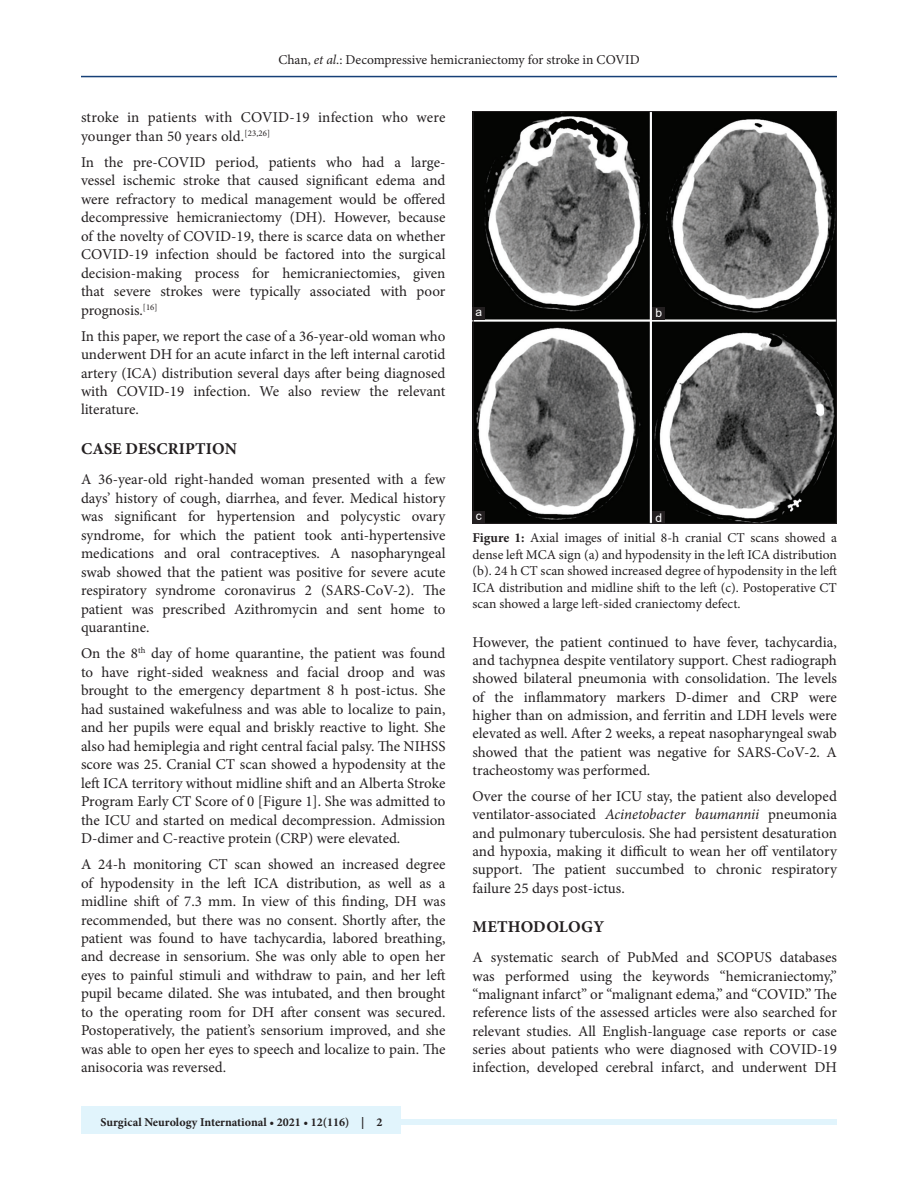
<style>
.page{position:relative;width:918px;height:1188px;background:#fff}
.page>*{position:absolute;margin:0;border:0;box-sizing:border-box;transform-origin:0 0}
.t1{font:700 16.5px "Minion Pro";letter-spacing:.01em;color:#231f20}
.TX{font:15px/18.5px "Minion Pro";color:#231f20;text-align:justify}
.FGC{font:13.5px/16.5px "Minion Pro";color:#231f20;text-align:justify}
.JF{font:700 12px "Minion Pro";color:#231f20}
.LABEL{font:12px "Arial";color:#fff}
.s1{font-style:italic}
.s2{font-weight:700}
</style>
<div class="page">
<hr style="left:81px;top:76px;width:756px;height:1px;background:#164077">
<div style="left:81px;top:1119px;width:756px;height:6px;background:#e1f4fc"></div>
<div style="left:81px;top:1106px;width:319px;height:28px;background:#e1f4fc"></div>
<img style="left:475px;top:113px;width:360px;height:409px">
<div style="left:652px;top:307px;width:13px;height:13px;background:#231f20"></div>
<div style="left:472px;top:307px;width:13px;height:13px;background:#231f20"></div>
<div style="left:652px;top:511px;width:13px;height:13px;background:#231f20"></div>
<div style="left:472px;top:511px;width:13px;height:13px;background:#231f20"></div>
<p class="FGC" style="left:278px;top:51px;width:363px">Chan, <span class="s1">et al</span>.: Decompressive hemicraniectomy for stroke in COVID</p>
<p class="TX" style="left:81px;top:108px;width:366px">stroke in patients with COVID-19 infection who were younger than 50 years old.<sup>[23,26]</sup></p>
<p class="TX" style="left:81px;top:153px;width:366px">In the pre-COVID period, patients who had a large&shy;vessel ischemic stroke that caused significant edema and were refractory to medical management would be offered decompressive hemicraniectomy (DH). However, because of the novelty of COVID-19, there is scarce data on whether COVID-19 infection should be factored into the surgical decision-making process for hemicraniectomies, given that severe strokes were typically associated with poor prognosis.<sup>[16]</sup></p>
<p class="TX" style="left:81px;top:327px;width:366px">In this paper, we report the case of a 36-year-old woman who underwent DH for an acute infarct in the left internal carotid artery (ICA) distribution several days after being diagnosed with COVID-19 infection. We also review the relevant literature.</p>
<h1 class="t1" style="left:81px;top:437px;width:157px">CASE DESCRIPTION</h1>
<p class="TX" style="left:81px;top:471px;width:366px">A 36-year-old right-handed woman presented with a few days’ history of cough, diarrhea, and fever. Medical history was significant for hypertension and polycystic ovary syndrome, for which the patient took anti-hypertensive medications and oral contraceptives. A nasopharyngeal swab showed that the patient was positive for severe acute respiratory syndrome coronavirus 2 (SARS-CoV-2). The patient was prescribed Azithromycin and sent home to quarantine.</p>
<p class="TX" style="left:81px;top:644px;width:366px">On the 8<sup>th</sup> day of home quarantine, the patient was found to have right-sided weakness and facial droop and was brought to the emergency department 8 h post-ictus. She had sustained wakefulness and was able to localize to pain, and her pupils were equal and briskly reactive to light. She also had hemiplegia and right central facial palsy. The NIHSS score was 25. Cranial CT scan showed a hypodensity at the left ICA territory without midline shift and an Alberta Stroke Program Early CT Score of 0 [Figure 1]. She was admitted to the ICU and started on medical decompression. Admission D-dimer and C-reactive protein (CRP) were elevated.</p>
<p class="TX" style="left:81px;top:855px;width:366px">A 24-h monitoring CT scan showed an increased degree of hypodensity in the left ICA distribution, as well as a midline shift of 7.3 mm. In view of this finding, DH was recommended, but there was no consent. Shortly after, the patient was found to have tachycardia, labored breathing, and decrease in sensorium. She was only able to open her eyes to painful stimuli and withdraw to pain, and her left pupil became dilated. She was intubated, and then brought to the operating room for DH after consent was secured.<br>Postoperatively, the patient’s sensorium improved, and she was able to open her eyes to speech and localize to pain. The anisocoria was reversed.</p>
<p class="JF" style="left:100px;top:1113px;width:284px">Surgical Neurology International • 2021 • 12(116) | 2</p>
<p class="LABEL" style="left:476px;top:304px;width:8px">a</p>
<p class="LABEL" style="left:655px;top:305px;width:8px">b</p>
<p class="LABEL" style="left:476px;top:508px;width:7px">c</p>
<p class="LABEL" style="left:656px;top:509px;width:8px">d</p>
<p class="FGC" style="left:472px;top:530px;width:366px"><span class="s2">Figure 1:</span> Axial images of initial 8-h cranial CT scans showed a dense left MCA sign (a) and hypodensity in the left ICA distribution (b). 24 h CT scan showed increased degree of hypodensity in the left ICA distribution and midline shift to the left (c). Postoperative CT scan showed a large left-sided craniectomy defect.</p>
<p class="TX" style="left:472px;top:633px;width:366px">However, the patient continued to have fever, tachycardia, and tachypnea despite ventilatory support. Chest radiograph showed bilateral pneumonia with consolidation. The levels of the inflammatory markers D-dimer and CRP were higher than on admission, and ferritin and LDH levels were elevated as well. After 2 weeks, a repeat nasopharyngeal swab showed that the patient was negative for SARS-CoV-2. A tracheostomy was performed.</p>
<p class="TX" style="left:472px;top:787px;width:366px">Over the course of her ICU stay, the patient also developed ventilator-associated <span class="s1">Acinetobacter baumannii</span> pneumonia and pulmonary tuberculosis. She had persistent desaturation and hypoxia, making it difficult to wean her off ventilatory support. The patient succumbed to chronic respiratory failure 25 days post-ictus.</p>
<h1 class="t1" style="left:473px;top:915px;width:133px">METHODOLOGY</h1>
<p class="TX" style="left:472px;top:948px;width:366px">A systematic search of PubMed and SCOPUS databases was performed using the keywords “hemicraniectomy,” “malignant infarct” or “malignant edema,” and “COVID.” The reference lists of the assessed articles were also searched for relevant studies. All English-language case reports or case series about patients who were diagnosed with COVID-19 infection, developed cerebral infarct, and underwent DH</p>
</div>
